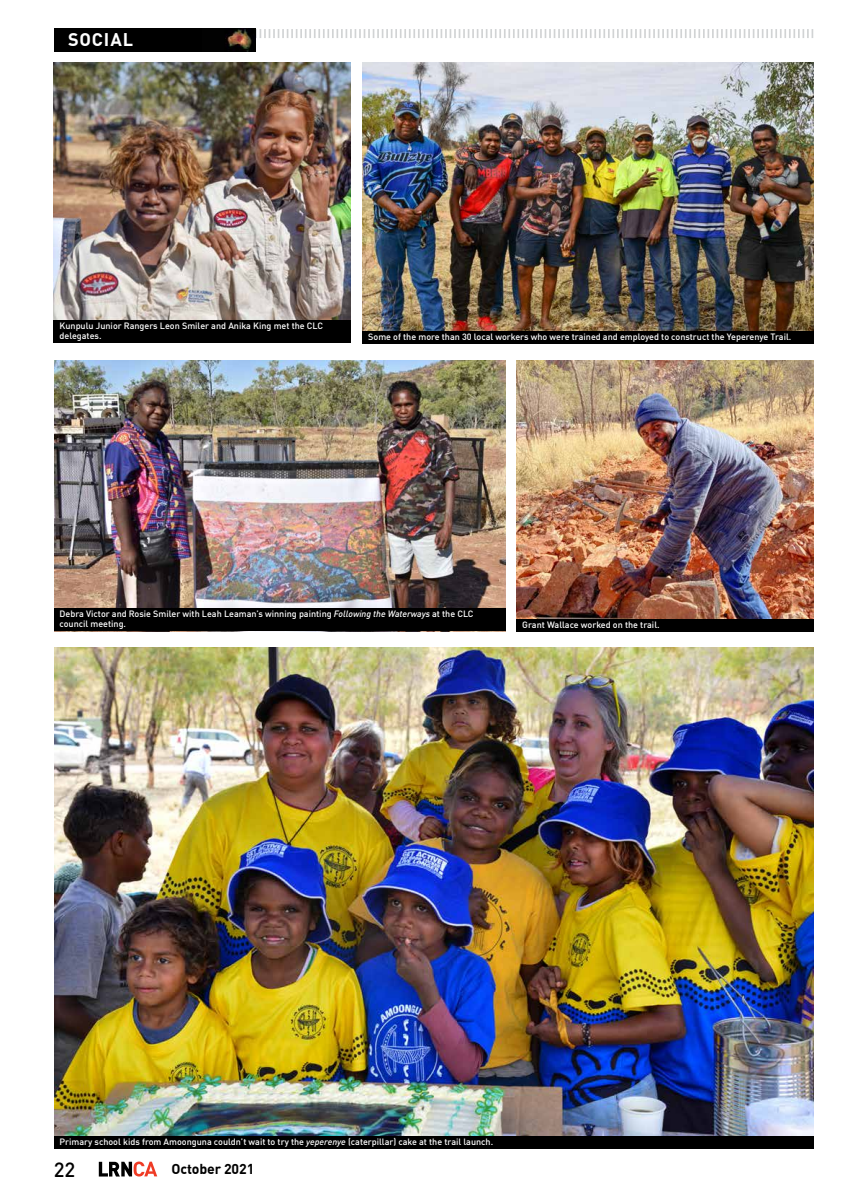
<style>
.page{position:relative;width:842px;height:1191px;background:#fff}
.page>*{position:absolute;margin:0;border:0;box-sizing:border-box;transform-origin:0 0}
.t1{font:500 20.3px "DIN Offc";color:#000}
.t2{font:700 18px "DIN Offc";letter-spacing:.05em;color:#fff}
.t3{font:700 14.1px "DIN Offc";letter-spacing:-.01em;color:#000}
.t4{font:500 9px/10px "DIN Offc";color:#fff}
.s1{font-style:italic}
</style>
<div class="page">
<svg style="left:256px;top:29px;width:557px;height:9px"></svg>
<div style="left:54px;top:29px;width:202px;height:23px;background:#000"></div>
<img style="left:225px;top:29px;width:27px;height:23px">
<svg style="left:99px;top:1161px;width:58px;height:15px"></svg>
<img style="left:516px;top:361px;width:298px;height:258px">
<img style="left:54px;top:647px;width:760px;height:489px">
<img style="left:363px;top:62px;width:451px;height:269px">
<div style="left:54px;top:1136px;width:760px;height:12px;background:#000"></div>
<div style="left:516px;top:619px;width:298px;height:12px;background:#000"></div>
<div style="left:363px;top:331px;width:451px;height:12px;background:#000"></div>
<img style="left:54px;top:361px;width:451px;height:247px">
<div style="left:54px;top:608px;width:451px;height:23px;background:#000"></div>
<img style="left:54px;top:62px;width:297px;height:258px">
<div style="left:54px;top:320px;width:297px;height:23px;background:#000"></div>
<h2 class="t2" style="left:68px;top:28px;width:67px">SOCIAL</h2>
<p class="t4" style="left:60px;top:320px;width:265px">Kunpulu Junior Rangers Leon Smiler and Anika King met the CLC delegates.</p>
<p class="t4" style="left:368px;top:331px;width:425px">Some of the more than 30 local workers who were trained and employed to construct the Yeperenye Trail.</p>
<p class="t4" style="left:60px;top:609px;width:415px">Debra Victor and Rosie Smiler with Leah Leaman’s winning painting <span class="s1">Following the Waterways</span> at the CLC council meeting.</p>
<p class="t4" style="left:522px;top:619px;width:139px">Grant Wallace worked on the trail.</p>
<p class="t4" style="left:60px;top:1136px;width:435px">Primary school kids from Amoonguna couldn’t wait to try the <span class="s1">yeperenye</span> (caterpillar) cake at the trail launch.</p>
<h1 class="t1" style="left:54px;top:1156px;width:23px">22</h1>
<h3 class="t3" style="left:172px;top:1160px;width:84px">October 2021</h3>
</div>
